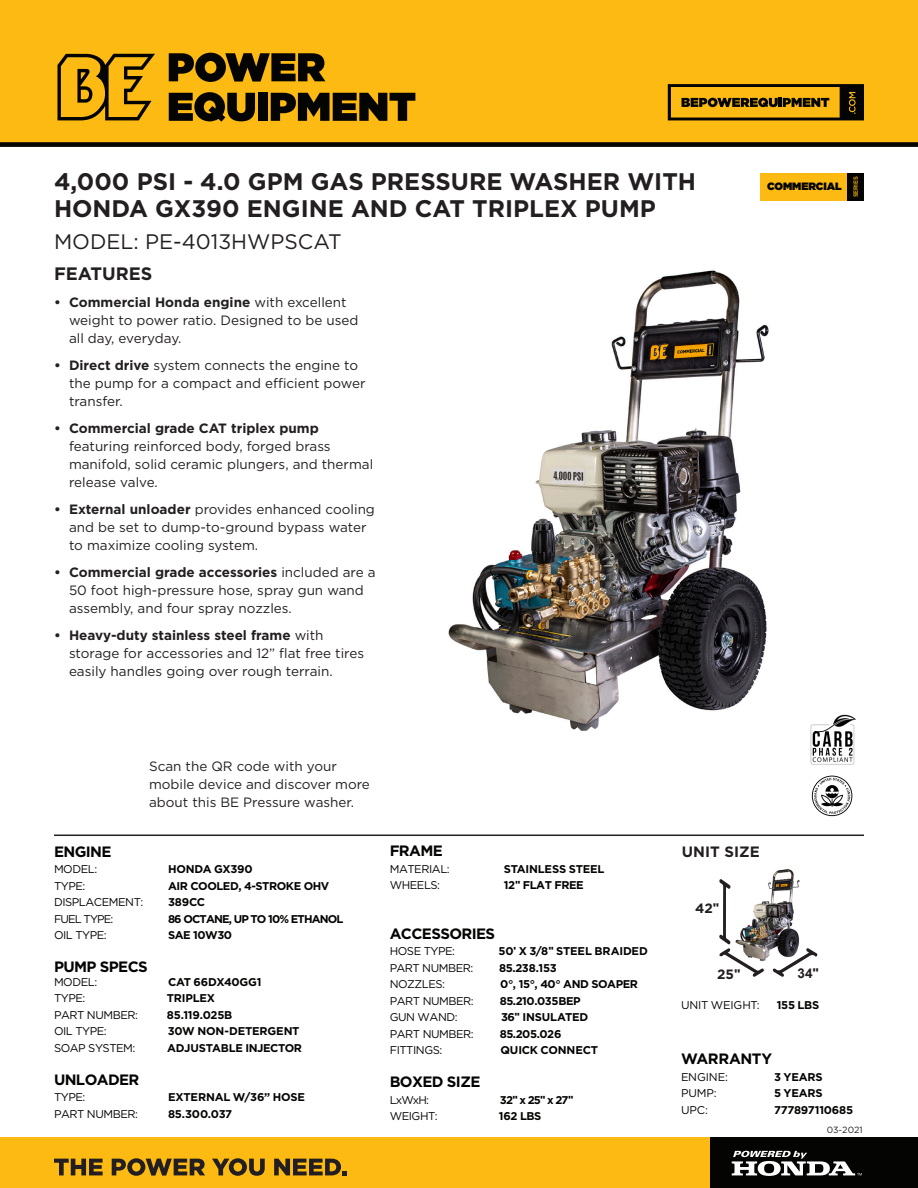
<style>
.page{position:relative;width:918px;height:1188px;background:#fff}
.page>*{position:absolute;margin:0;border:0;box-sizing:border-box;transform-origin:0 0}
.Product_Header{font:700 24px/27px "Gotham";color:#231f20}
.t1{font:21px "Gotham";color:#231f20}
.t2{font:700 18px "Gotham";color:#231f20}
.BODY_HEADER_LEFT_ALI{font:700 15px "Gotham";letter-spacing:-.04em;color:#040503}
.t3{font:700 15px "Gotham";color:#231f20}
.t4{font:13.5px/18px "Gotham";color:#231f20}
.t5{font:700 13.5px "Gotham";color:#231f20}
.t6{font:700 13.5px "Arial";color:#231f20}
.BODY_HEADER_LEFT_ALI-2{font:700 11.25px "Gotham";letter-spacing:-.025em;color:#040503}
.BODY_HEADER_LEFT_ALI-3{font:11.25px "Gotham";letter-spacing:-.04em;color:#040503}
.BODY_HEADER_LEFT_ALI-4{font:700 11.25px "Gotham";letter-spacing:-.075em;color:#040503}
.BODY_HEADER_LEFT_ALI-5{font:11.25px "Gotham";letter-spacing:-.015em;color:#040503}
.BODY_HEADER_LEFT_ALI-6{font:11.25px "Gotham";letter-spacing:-.075em;color:#040503}
.t7{font:900 10.65px "Gotham";letter-spacing:-.01em;color:#040503}
.t8{font:9px "Gotham";letter-spacing:-.005em;color:#231f20}
.t9{font:500 6px "Gotham";letter-spacing:-.04em;color:#fcba13}
.s1{font-weight:700}
.s2{font-family:"Arial"}
</style>
<div class="page">
<img style="left:764px;top:869px;width:36px;height:92px">
<svg style="left:719px;top:879px;width:45px;height:98px"></svg>
<svg style="left:773px;top:948px;width:44px;height:29px"></svg>
<div style="left:0;top:0;width:918px;height:144px;background:#fcba13"></div>
<div style="left:0;top:1138px;width:710px;height:50px;background:#fcba13"></div>
<div style="left:710px;top:1138px;width:208px;height:50px;background:#040503"></div>
<svg style="left:57px;top:53px;width:98px;height:67px"></svg>
<svg style="left:169px;top:53px;width:156px;height:29px"></svg>
<svg style="left:169px;top:92px;width:86px;height:30px"></svg>
<div style="left:258px;top:93px;width:9px;height:28px;background:#040503"></div>
<svg style="left:271px;top:93px;width:144px;height:28px"></svg>
<div style="left:0;top:142px;width:918px;height:5px;background:#040503"></div>
<svg style="left:668px;top:84px;width:196px;height:36px"></svg>
<svg style="left:54px;top:1159px;width:49px;height:16px"></svg>
<svg style="left:112px;top:1158px;width:93px;height:18px"></svg>
<svg style="left:212px;top:1158px;width:53px;height:18px"></svg>
<svg style="left:274px;top:1159px;width:73px;height:16px"></svg>
<hr style="left:54px;top:835px;width:810px;height:1px;background:#231f20">
<svg style="left:812px;top:776px;width:40px;height:40px"></svg>
<img style="left:810px;top:715px;width:46px;height:50px">
<img style="left:448px;top:270px;width:321px;height:461px">
<svg style="left:732px;top:1151px;width:130px;height:25px"></svg>
<div style="left:760px;top:173px;width:104px;height:27px;background:#fcba13"></div>
<div style="left:848px;top:173px;width:16px;height:27px;background:#040503"></div>
<p class="Product_Header" style="left:54px;top:168px;width:644px">4,000 PSI - 4.0 GPM GAS PRESSURE WASHER WITH<br>HONDA GX390 ENGINE AND CAT TRIPLEX PUMP</p>
<p class="t1" style="left:54px;top:228px;width:289px">MODEL: PE-4013HWPSCAT</p>
<p class="t2" style="left:54px;top:261px;width:100px">FEATURES</p>
<p class="t4" style="left:69px;top:293px;width:291px;text-indent:-15px"><span class="s1">• Commercial Honda engine</span> with excellent weight to power ratio. Designed to be used all day, everyday.</p>
<p class="t4" style="left:69px;top:356px;width:298px;text-indent:-15px"><span class="s1">• Direct drive</span> system connects the engine to the pump for a compact and efficient power transfer.</p>
<p class="t4" style="left:69px;top:419px;width:306px;text-indent:-15px"><span class="s1">• Commercial grade CAT triplex pump </span>featuring reinforced body, forged brass manifold, solid ceramic plungers, and thermal release valve.</p>
<p class="t4" style="left:69px;top:500px;width:307px;text-indent:-15px"><span class="s1">• External unloader</span> provides enhanced cooling and be set to dump-to-ground bypass water to maximize cooling system.</p>
<p class="t4" style="left:69px;top:563px;width:308px;text-indent:-15px"><span class="s1">• Commercial grade accessories</span> included are a<br>50 foot high-pressure hose, spray gun wand assembly, and four spray nozzles.</p>
<p class="t4" style="left:69px;top:626px;width:297px;text-indent:-15px"><span class="s1">• Heavy-duty stainless steel frame</span> with storage for accessories and 12” flat free tires easily handles going over rough terrain.</p>
<p class="t4" style="left:149px;top:756px;width:222px">Scan the QR code with your mobile device and discover more about this BE Pressure washer.</p>
<p class="t7" style="left:767px;top:179px;width:76px">COMMERCIAL</p>
<p class="t9" style="left:852px;top:197px;width:22px;rotate:-90deg">SERIES</p>
<p class="BODY_HEADER_LEFT_ALI" style="left:54px;top:841px;width:59px">ENGINE</p>
<p class="BODY_HEADER_LEFT_ALI-3" style="left:54px;top:862px;width:45px">MODEL:</p>
<p class="BODY_HEADER_LEFT_ALI-2" style="left:168px;top:862px;width:86px">HONDA GX390</p>
<p class="BODY_HEADER_LEFT_ALI-3" style="left:54px;top:878px;width:33px">TYPE:</p>
<p class="BODY_HEADER_LEFT_ALI-2" style="left:168px;top:878px;width:163px">AIR COOLED, 4-STROKE OHV</p>
<p class="BODY_HEADER_LEFT_ALI-3" style="left:54px;top:895px;width:91px">DISPLACEMENT:</p>
<p class="BODY_HEADER_LEFT_ALI-2" style="left:168px;top:895px;width:39px">389CC</p>
<p class="BODY_HEADER_LEFT_ALI-6" style="left:54px;top:911px;width:61px">FUEL TYPE:</p>
<p class="BODY_HEADER_LEFT_ALI-4" style="left:168px;top:911px;width:177px">86 OCTANE, UP TO 10% ETHANOL</p>
<p class="BODY_HEADER_LEFT_ALI-3" style="left:54px;top:928px;width:54px">OIL TYPE:</p>
<p class="BODY_HEADER_LEFT_ALI-2" style="left:168px;top:928px;width:66px">SAE 10W30</p>
<p class="BODY_HEADER_LEFT_ALI" style="left:54px;top:957px;width:95px">PUMP SPECS</p>
<p class="BODY_HEADER_LEFT_ALI-3" style="left:54px;top:974px;width:45px">MODEL:</p>
<p class="BODY_HEADER_LEFT_ALI-2" style="left:168px;top:974px;width:95px">CAT 66DX40GG1</p>
<p class="BODY_HEADER_LEFT_ALI-3" style="left:54px;top:991px;width:33px">TYPE:</p>
<p class="BODY_HEADER_LEFT_ALI-2" style="left:167px;top:991px;width:50px">TRIPLEX</p>
<p class="BODY_HEADER_LEFT_ALI-3" style="left:54px;top:1007px;width:86px">PART NUMBER:</p>
<p class="BODY_HEADER_LEFT_ALI-2" style="left:167px;top:1007px;width:67px">85.119.025B</p>
<p class="BODY_HEADER_LEFT_ALI-3" style="left:54px;top:1024px;width:54px">OIL TYPE:</p>
<p class="BODY_HEADER_LEFT_ALI-2" style="left:168px;top:1024px;width:133px">30W NON-DETERGENT</p>
<p class="BODY_HEADER_LEFT_ALI-3" style="left:54px;top:1040px;width:83px">SOAP SYSTEM:</p>
<p class="BODY_HEADER_LEFT_ALI-2" style="left:167px;top:1040px;width:136px">ADJUSTABLE INJECTOR</p>
<p class="BODY_HEADER_LEFT_ALI" style="left:54px;top:1069px;width:87px">UNLOADER</p>
<p class="BODY_HEADER_LEFT_ALI-3" style="left:54px;top:1090px;width:33px">TYPE:</p>
<p class="BODY_HEADER_LEFT_ALI-2" style="left:168px;top:1090px;width:139px">EXTERNAL W/36” HOSE</p>
<p class="BODY_HEADER_LEFT_ALI-3" style="left:54px;top:1106px;width:86px">PART NUMBER:</p>
<p class="BODY_HEADER_LEFT_ALI-2" style="left:168px;top:1106px;width:66px">85.300.037</p>
<p class="BODY_HEADER_LEFT_ALI" style="left:390px;top:841px;width:55px">FRAME</p>
<p class="BODY_HEADER_LEFT_ALI-3" style="left:390px;top:862px;width:62px">MATERIAL:</p>
<p class="BODY_HEADER_LEFT_ALI-2" style="left:504px;top:862px;width:102px">STAINLESS STEEL</p>
<p class="BODY_HEADER_LEFT_ALI-3" style="left:390px;top:878px;width:52px">WHEELS:</p>
<p class="BODY_HEADER_LEFT_ALI-2" style="left:504px;top:878px;width:81px">12<span class="s2">"</span> FLAT FREE</p>
<p class="BODY_HEADER_LEFT_ALI" style="left:390px;top:924px;width:107px">ACCESSORIES</p>
<p class="BODY_HEADER_LEFT_ALI-3" style="left:390px;top:944px;width:67px">HOSE TYPE:</p>
<p class="BODY_HEADER_LEFT_ALI-2" style="left:499px;top:944px;width:151px">50<span class="s2">'</span> X 3/8<span class="s2">"</span> STEEL BRAIDED</p>
<p class="BODY_HEADER_LEFT_ALI-3" style="left:390px;top:961px;width:85px">PART NUMBER:</p>
<p class="BODY_HEADER_LEFT_ALI-2" style="left:499px;top:961px;width:59px">85.238.153</p>
<p class="BODY_HEADER_LEFT_ALI-3" style="left:390px;top:977px;width:57px">NOZZLES:</p>
<p class="BODY_HEADER_LEFT_ALI-2" style="left:500px;top:977px;width:139px">0°, 15°, 40° AND SOAPER</p>
<p class="BODY_HEADER_LEFT_ALI-3" style="left:390px;top:994px;width:86px">PART NUMBER:</p>
<p class="BODY_HEADER_LEFT_ALI-2" style="left:500px;top:994px;width:83px">85.210.035BEP</p>
<p class="BODY_HEADER_LEFT_ALI-3" style="left:390px;top:1010px;width:69px">GUN WAND:</p>
<p class="BODY_HEADER_LEFT_ALI-2" style="left:501px;top:1010px;width:89px">36<span class="s2">"</span> INSULATED</p>
<p class="BODY_HEADER_LEFT_ALI-3" style="left:390px;top:1027px;width:86px">PART NUMBER:</p>
<p class="BODY_HEADER_LEFT_ALI-2" style="left:500px;top:1027px;width:63px">85.205.026</p>
<p class="BODY_HEADER_LEFT_ALI-3" style="left:390px;top:1043px;width:54px">FITTINGS:</p>
<p class="BODY_HEADER_LEFT_ALI-2" style="left:500px;top:1043px;width:99px">QUICK CONNECT</p>
<p class="BODY_HEADER_LEFT_ALI" style="left:390px;top:1072px;width:92px">BOXED SIZE</p>
<p class="BODY_HEADER_LEFT_ALI-3" style="left:390px;top:1093px;width:41px">LxWxH:</p>
<p class="BODY_HEADER_LEFT_ALI-2" style="left:500px;top:1093px;width:75px">32<span class="s2">"</span> x 25<span class="s2">"</span> x 27<span class="s2">"</span></p>
<p class="BODY_HEADER_LEFT_ALI-3" style="left:390px;top:1109px;width:50px">WEIGHT:</p>
<p class="BODY_HEADER_LEFT_ALI-2" style="left:499px;top:1109px;width:44px">162 LBS</p>
<p class="t3" style="left:682px;top:841px;width:79px">UNIT SIZE</p>
<p class="t5" style="left:695px;top:899px;width:26px">42<span class="s2">"</span></p>
<p class="t5" style="left:717px;top:965px;width:25px">25<span class="s2">"</span></p>
<p class="t6" style="left:798px;top:964px;width:23px">34"</p>
<p class="BODY_HEADER_LEFT_ALI-5" style="left:681px;top:997px;width:80px">UNIT WEIGHT:</p>
<p class="BODY_HEADER_LEFT_ALI-2" style="left:777px;top:997px;width:44px">155 LBS</p>
<p class="BODY_HEADER_LEFT_ALI" style="left:681px;top:1049px;width:93px">WARRANTY</p>
<p class="BODY_HEADER_LEFT_ALI-3" style="left:681px;top:1069px;width:48px">ENGINE:</p>
<p class="BODY_HEADER_LEFT_ALI-2" style="left:774px;top:1069px;width:50px">3 YEARS</p>
<p class="BODY_HEADER_LEFT_ALI-3" style="left:681px;top:1086px;width:37px">PUMP:</p>
<p class="BODY_HEADER_LEFT_ALI-2" style="left:774px;top:1086px;width:50px">5 YEARS</p>
<p class="BODY_HEADER_LEFT_ALI-3" style="left:681px;top:1102px;width:28px">UPC:</p>
<p class="BODY_HEADER_LEFT_ALI-2" style="left:774px;top:1102px;width:81px">777897110685</p>
<p class="t8" style="left:827px;top:1124px;width:37px">03-2021</p>
</div>
